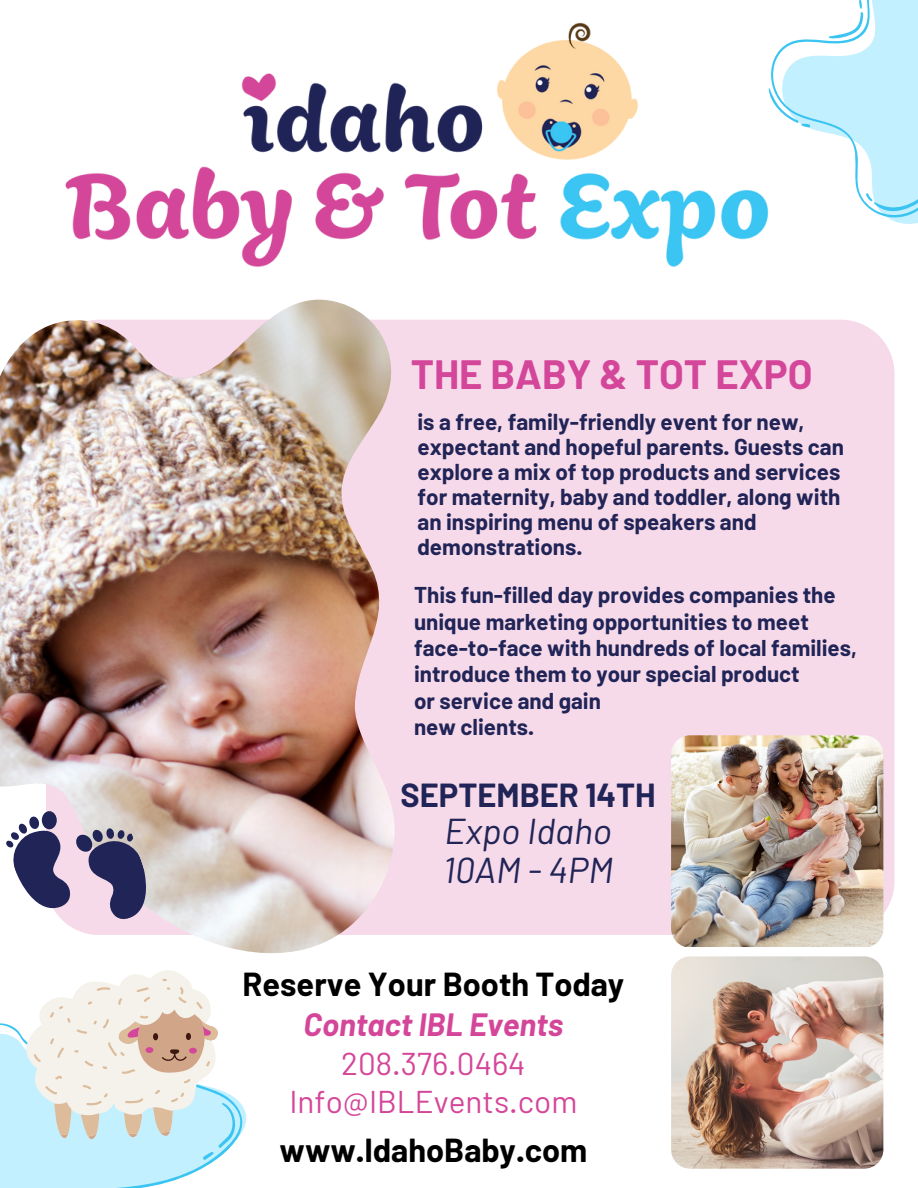
<style>
.page{position:relative;width:918px;height:1188px;background:#fff}
.page>*{position:absolute;margin:0;border:0;box-sizing:border-box;transform-origin:0 0}
.t1{font:700 40.05px "Barlow";color:#d44699}
.t2{font:italic 36px "Barlow";color:#212456}
.t3{font:700 32.55px "Barlow";color:#000}
.t4{font:700 32.55px "Barlow";color:#212456}
.t5{font:31.5px "Barlow";color:#d44699}
.t6{font:italic 700 31.5px "Barlow";color:#d44699}
.t7{font:700 22.5px/25.2px "Barlow";color:#212456}
.t8{font:700 22.35px/26.4px "Barlow";color:#212456}
</style>
<div class="page">
<div style="left:46px;top:320px;width:848px;height:615px;background:#f6daea;border-radius:54px"></div>
<img style="left:0;top:327px;width:395px;height:627px">
<img style="left:46px;top:22px;width:748px;height:386px">
<svg style="left:5px;top:809px;width:153px;height:116px"></svg>
<img style="left:671px;top:735px;width:212px;height:212px">
<svg style="left:769px;top:0;width:149px;height:228px"></svg>
<img style="left:671px;top:956px;width:212px;height:213px">
<svg style="left:0;top:970px;width:247px;height:218px"></svg>
<p class="t1" style="left:411px;top:349px;width:403px">THE BABY &amp; TOT EXPO</p>
<p class="t7" style="left:417px;top:408px;width:428px">is a free, family-friendly event for new, expectant and hopeful parents. Guests can explore a mix of top products and services for maternity, baby and toddler, along with an inspiring menu of speakers and demonstrations.</p>
<p class="t8" style="left:414px;top:581px;width:444px">This fun-filled day provides companies the unique marketing opportunities to meet face-to-face with hundreds of local families, introduce them to your special product</p>
<p class="t8" style="left:414px;top:686px;width:188px">or service and gain</p>
<p class="t8" style="left:414px;top:713px;width:122px">new clients.</p>
<p class="t4" style="left:401px;top:774px;width:257px">SEPTEMBER 14TH</p>
<p class="t2" style="left:444px;top:808px;width:169px">Expo Idaho</p>
<p class="t2" style="left:443px;top:847px;width:171px">10AM - 4PM</p>
<p class="t3" style="left:243px;top:963px;width:383px">Reserve Your Booth Today</p>
<p class="t6" style="left:304px;top:1005px;width:261px">Contact IBL Events</p>
<p class="t5" style="left:341px;top:1043px;width:186px">208.376.0464</p>
<p class="t5" style="left:289px;top:1081px;width:289px">Info@IBLEvents.com</p>
<p class="t3" style="left:280px;top:1129px;width:309px">www.IdahoBaby.com</p>
</div>
